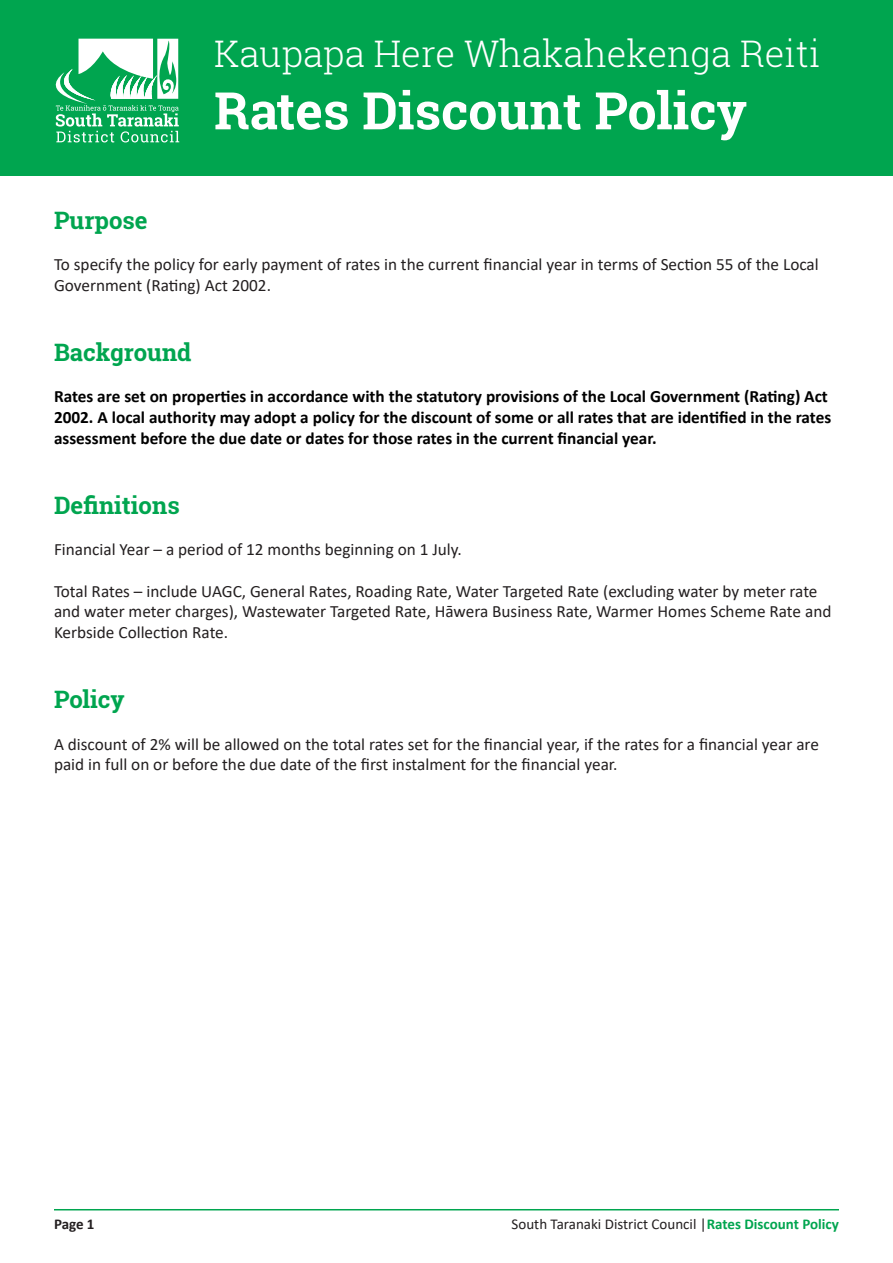
<style>
.page{position:relative;width:893px;height:1263px;background:#fff}
.page>*{position:absolute;margin:0;border:0;box-sizing:border-box;transform-origin:0 0}
.t1{font:700 51.75px "Roboto Slab";color:#fff}
.t2{font:300 36.6px "Roboto Slab";color:#fff}
.t3{font:700 24px "Roboto Slab";color:#00a54f}
.t4{font:17.25px/20.7px "Calibri";color:#231f20}
.t5{font:700 17.25px/20.7px "Calibri";color:#000}
.t6{font:15px "Calibri";color:#231f20}
.t7{font:700 15px "Calibri";color:#231f20}
.s1{font-weight:700;color:#00a54f}
</style>
<div class="page">
<div style="left:0;top:0;width:893px;height:175px;background:#00a54f"></div>
<hr style="left:54px;top:1209px;width:785px;height:1px;background:#00a54f">
<svg style="left:55px;top:39px;width:124px;height:103px"></svg>
<p class="t2" style="left:214px;top:29px;width:608px">Kaupapa Here Whakahekenga Reiti</p>
<p class="t1" style="left:214px;top:75px;width:535px">Rates Discount Policy</p>
<p class="t3" style="left:54px;top:203px;width:95px">Purpose</p>
<p class="t4" style="left:54px;top:253px;width:766px">To specify the policy for early payment of rates in the current financial year in terms of Section 55 of the Local<br>Government (Rating) Act 2002.</p>
<p class="t3" style="left:54px;top:336px;width:139px">Background</p>
<p class="t5" style="left:54px;top:386px;width:779px">Rates are set on properties in accordance with the statutory provisions of the Local Government (Rating) Act<br>2002. A local authority may adopt a policy for the discount of some or all rates that are identified in the rates assessment before the due date or dates for those rates in the current financial year.</p>
<p class="t3" style="left:54px;top:489px;width:127px">Definitions</p>
<p class="t4" style="left:54px;top:539px;width:409px">Financial Year – a period of 12 months beginning on 1 July.</p>
<p class="t4" style="left:54px;top:580px;width:779px">Total Rates – include UAGC, General Rates, Roading Rate, Water Targeted Rate (excluding water by meter rate and water meter charges), Wastewater Targeted Rate, Hāwera Business Rate, Warmer Homes Scheme Rate and<br>Kerbside Collection Rate.</p>
<p class="t3" style="left:54px;top:683px;width:72px">Policy</p>
<p class="t4" style="left:54px;top:733px;width:766px">A discount of 2% will be allowed on the total rates set for the financial year, if the rates for a financial year are paid in full on or before the due date of the first instalment for the financial year.</p>
<p class="t7" style="left:54px;top:1214px;width:42px">Page 1</p>
<p class="t6" style="left:512px;top:1214px;width:329px">South Taranaki District Council |<span class="s1">Rates Discount Policy</span></p>
</div>
